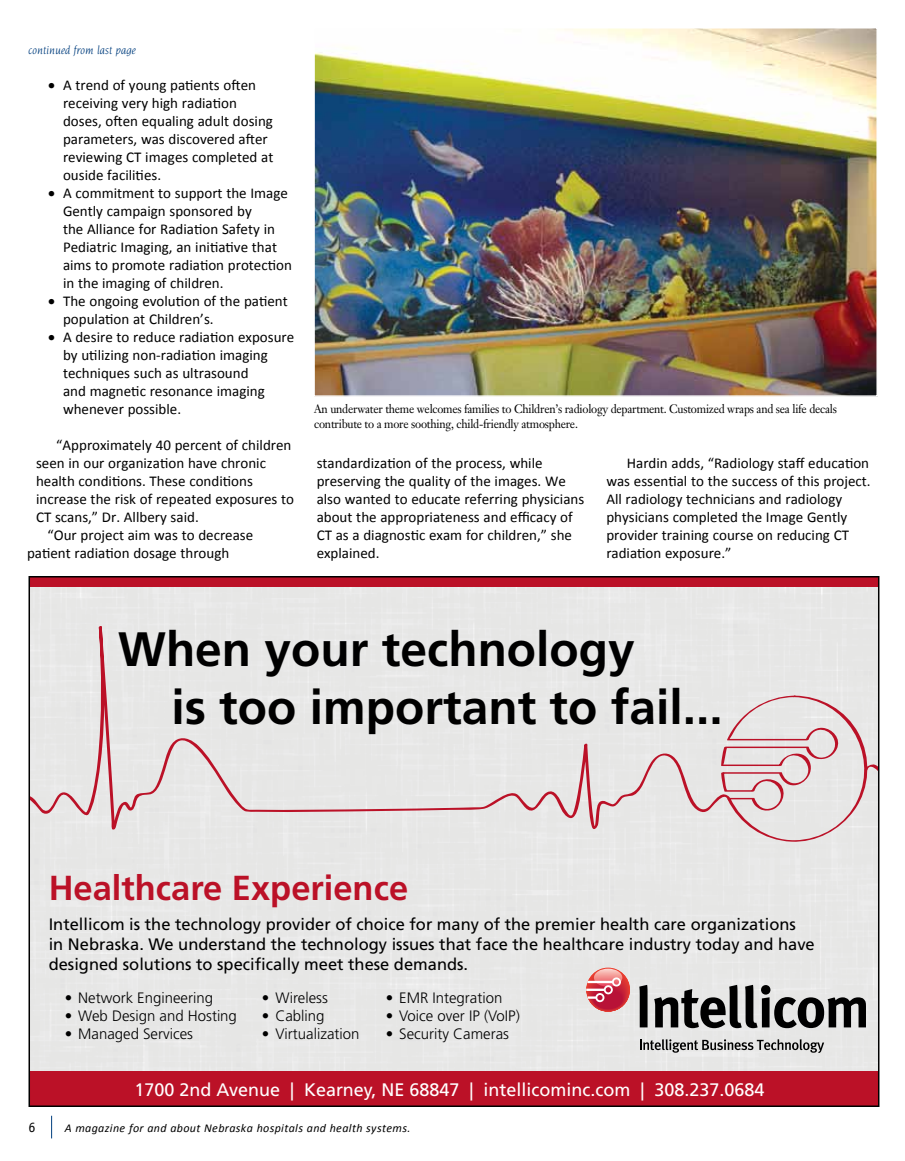
<style>
.page{position:relative;width:905px;height:1161px;background:#fff}
.page>*{position:absolute;margin:0;border:0;box-sizing:border-box;transform-origin:0 0}
.t1{font:700 48.3px/57.9px "Frutiger LT Std";color:#000}
.t2{font:700 34.65px "Frutiger LT Std";color:#bb1127}
.t3{font:18.15px "Frutiger LT Std";color:#fff}
.t4{font:16.65px/20px "Frutiger LT Std";color:#000}
.t5{font:300 15.15px "Frutiger LT Std";color:#000}
.t6{font:15px/18px "Calibri";color:#000}
.t7{font:14.25px "Officina Sans";color:#000}
.t8{font:12.15px/14.5px "Janson Text";letter-spacing:-.02em;color:#000;scale:.93 1}
.t9{font:italic 12px "Calibri";letter-spacing:.03em;color:#000}
.t10{font:italic 12px "Novarese";color:#003e7e}
</style>
<div class="page">
<svg style="left:51px;top:1116px;width:1px;height:22px"></svg>
<img style="left:316px;top:30px;width:559px;height:364px">
<div style="left:313px;top:27px;width:565px;height:370px;border:2px solid #fff"></div>
<div style="left:31px;top:587px;width:845px;height:485px;background:#e7e7e6"></div>
<div style="left:31px;top:625px;width:690px;height:207px;background:#e7e7e6"></div>
<div style="left:29px;top:577px;width:849px;height:10px;background:#bb1127"></div>
<svg style="left:721px;top:594px;width:155px;height:249px;background:#e4dbdc"></svg>
<div style="left:29px;top:1072px;width:849px;height:34px;background:#bb1127"></div>
<svg style="left:586px;top:968px;width:44px;height:44px"></svg>
<div style="left:586px;top:968px;width:43px;height:44px;background:#eb3f30;border-radius:50%"></div>
<svg style="left:586px;top:969px;width:43px;height:43px"></svg>
<div style="left:586px;top:969px;width:43px;height:42px;background:#e93d30;border-radius:50%"></div>
<div style="left:587px;top:971px;width:42px;height:40px;background:#e43b31;border-radius:50%"></div>
<div style="left:587px;top:972px;width:41px;height:39px;background:#e13932;border-radius:50%"></div>
<div style="left:588px;top:974px;width:40px;height:37px;background:#dd3633;border-radius:50%"></div>
<div style="left:588px;top:975px;width:39px;height:36px;background:#da3334;border-radius:50%"></div>
<div style="left:589px;top:975px;width:38px;height:36px;background:#d12c33;border-radius:50%"></div>
<div style="left:589px;top:976px;width:38px;height:34px;background:#d73034;border-radius:50%"></div>
<div style="left:590px;top:978px;width:36px;height:32px;background:#d22d35;border-radius:50%"></div>
<div style="left:590px;top:979px;width:36px;height:31px;background:#d02b36;border-radius:50%"></div>
<div style="left:590px;top:980px;width:35px;height:30px;background:#cd2936;border-radius:50%"></div>
<div style="left:591px;top:982px;width:34px;height:28px;background:#c11d35;border-radius:50%"></div>
<div style="left:591px;top:982px;width:33px;height:27px;background:#c92436;border-radius:50%"></div>
<div style="left:592px;top:984px;width:32px;height:25px;background:#c52037;border-radius:50%"></div>
<div style="left:592px;top:986px;width:31px;height:23px;background:#c11d37;border-radius:50%"></div>
<div style="left:593px;top:988px;width:30px;height:21px;background:#b81236;border-radius:50%"></div>
<div style="left:593px;top:989px;width:29px;height:20px;background:#bb1637;border-radius:50%"></div>
<div style="left:594px;top:990px;width:28px;height:18px;background:#b81237;border-radius:50%"></div>
<svg style="left:586px;top:969px;width:36px;height:33px"></svg>
<svg style="left:639px;top:985px;width:8px;height:42px"></svg>
<svg style="left:654px;top:985px;width:212px;height:43px;background:#838383"></svg>
<svg style="left:639px;top:1039px;width:185px;height:14px;background:#a5a5a5"></svg>
<p class="t10" style="left:28px;top:44px;width:109px">continued from last page</p>
<p class="t6" style="left:63px;top:76px;width:212px;text-indent:-15px">• A trend of young patients often receiving very high radiation doses, often equaling adult dosing parameters, was discovered after reviewing CT images completed at ouside facilities.</p>
<p class="t6" style="left:63px;top:184px;width:230px;text-indent:-15px">• A commitment to support the Image Gently campaign sponsored by<br>the Alliance for Radiation Safety in Pediatric Imaging, an initiative that aims to promote radiation protection in the imaging of children.</p>
<p class="t6" style="left:63px;top:292px;width:226px;text-indent:-15px">• The ongoing evolution of the patient population at Children’s.</p>
<p class="t6" style="left:63px;top:328px;width:233px;text-indent:-15px">• A desire to reduce radiation exposure by utilizing non-radiation imaging techniques such as ultrasound<br>and magnetic resonance imaging whenever possible.</p>
<p class="t6" style="left:56px;top:436px;width:237px">“Approximately 40 percent of children</p>
<p class="t6" style="left:36px;top:454px;width:231px">seen in our organization have chronic</p>
<p class="t6" style="left:36px;top:472px;width:218px">health conditions. These conditions</p>
<p class="t6" style="left:36px;top:490px;width:260px">increase the risk of repeated exposures to</p>
<p class="t6" style="left:36px;top:508px;width:164px">CT scans,” Dr. Allbery said.</p>
<p class="t6" style="left:48px;top:526px;width:207px">“Our project aim was to decrease</p>
<p class="t6" style="left:27px;top:544px;width:204px">patient radiation dosage through</p>
<p class="t8" style="left:314px;top:402px;width:563px">An underwater theme welcomes families to Children’s radiology department. Customized wraps and sea life decals contribute to a more soothing, child-friendly atmosphere.</p>
<p class="t6" style="left:316px;top:454px;width:269px">standardization of the process, while preserving the quality of the images. We also wanted to educate referring physicians about the appropriateness and efficacy of CT as a diagnostic exam for children,” she explained.</p>
<p class="t6" style="left:606px;top:454px;width:266px;text-indent:21px">Hardin adds, “Radiology staff education was essential to the success of this project.<br>All radiology technicians and radiology physicians completed the Image Gently provider training course on reducing CT radiation exposure.”</p>
<h1 class="t1" style="left:171px;top:620px;width:553px;text-indent:-53px">When your technology<br>is too important to fail...</h1>
<h2 class="t2" style="left:49px;top:868px;width:361px">Healthcare Experience</h2>
<p class="t4" style="left:49px;top:914px;width:767px">Intellicom is the technology provider of choice for many of the premier health care organizations in Nebraska. We understand the technology issues that face the healthcare industry today and have designed solutions to specifically meet these demands.</p>
<p class="t5" style="left:65px;top:989px;width:150px">• Network Engineering</p>
<p class="t5" style="left:65px;top:1007px;width:174px">• Web Design and Hosting</p>
<p class="t5" style="left:65px;top:1025px;width:130px">• Managed Services</p>
<p class="t5" style="left:262px;top:989px;width:67px">• Wireless</p>
<p class="t5" style="left:262px;top:1007px;width:64px">• Cabling</p>
<p class="t5" style="left:262px;top:1025px;width:99px">• Virtualization</p>
<p class="t5" style="left:386px;top:989px;width:118px">• EMR Integration</p>
<p class="t5" style="left:386px;top:1007px;width:136px">• Voice over IP (VoIP)</p>
<p class="t5" style="left:386px;top:1025px;width:125px">• Security Cameras</p>
<p class="t3" style="left:135px;top:1079px;width:631px">1700 2nd Avenue | Kearney, NE 68847 | intellicominc.com | 308.237.0684</p>
<p class="t7" style="left:28px;top:1119px;width:9px">6</p>
<p class="t9" style="left:65px;top:1119px;width:347px">A magazine for and about Nebraska hospitals and health systems.</p>
</div>
